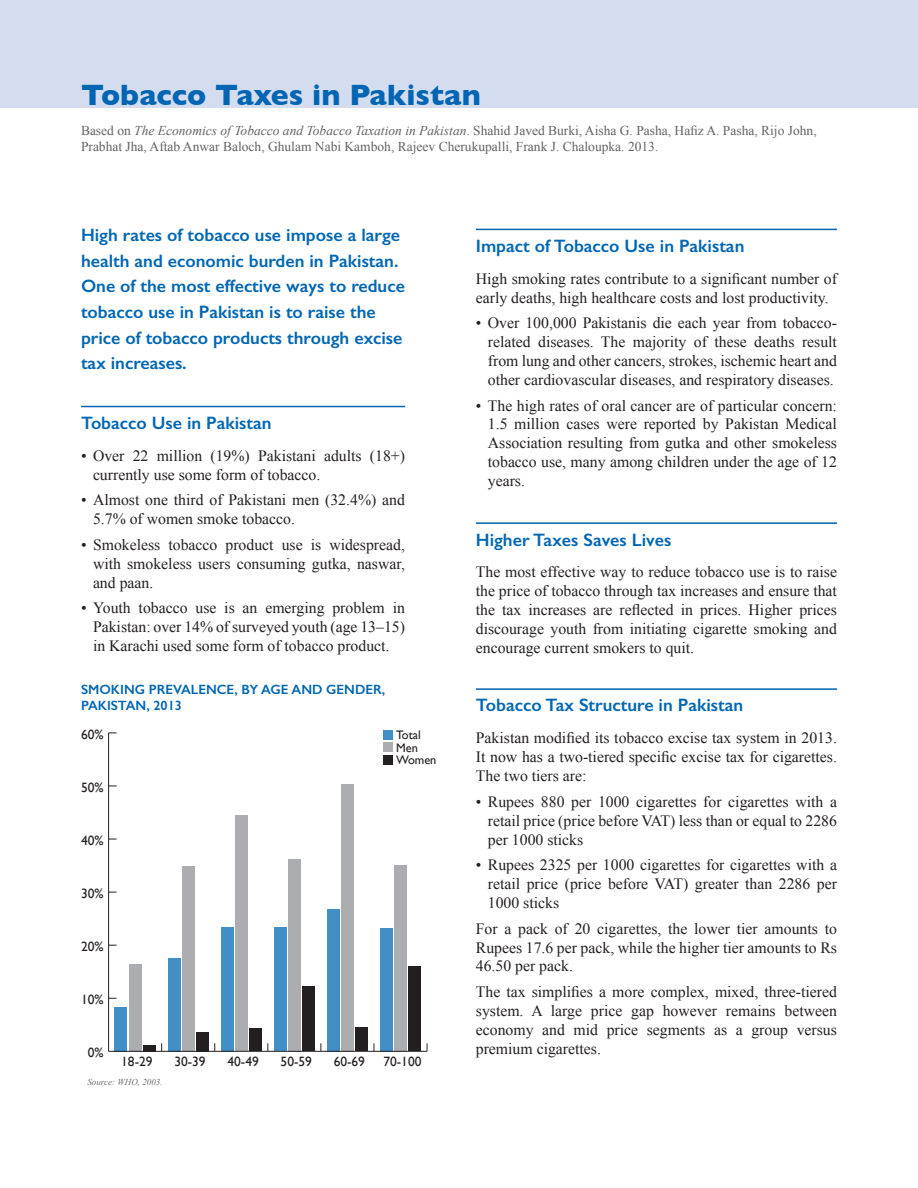
<style>
.page{position:relative;width:918px;height:1188px;background:#fff}
.page>*{position:absolute;margin:0;border:0;box-sizing:border-box;transform-origin:0 0}
.t1{font:700 30px "Gill Sans";color:#0066b3}
.t2{font:600 18px/25.7px "Gill Sans";color:#0066b3}
.t3{font:15.75px/18.9px "Times New Roman";color:#231f20;text-align:justify}
.t4{font:13.5px/16.2px "Times New Roman";color:#636366}
.t5{font:13.5px "Gill Sans";color:#231f20}
.t6{font:600 13.5px/16.2px "Gill Sans";color:#0066b3}
.t7{font:12.3px/24.9px "Gill Sans";color:#231f20}
.t8{font:italic 9px "Times New Roman";color:#6c6d70}
.s1{font-style:italic}
</style>
<div class="page">
<div style="left:0;top:0;width:918px;height:108px;background:#d4dcf0"></div>
<hr style="left:81px;top:406px;width:324px;height:1px;background:#0066b3">
<hr style="left:108px;top:733px;width:1px;height:318px;background:#231f20">
<div style="left:143px;top:1045px;width:13px;height:6px;background:#231f20"></div>
<div style="left:196px;top:1032px;width:13px;height:19px;background:#231f20"></div>
<div style="left:249px;top:1028px;width:13px;height:23px;background:#231f20"></div>
<div style="left:302px;top:987px;width:13px;height:64px;background:#231f20"></div>
<div style="left:355px;top:1027px;width:13px;height:24px;background:#231f20"></div>
<div style="left:408px;top:966px;width:13px;height:85px;background:#231f20"></div>
<div style="left:129px;top:964px;width:13px;height:87px;background:#acadb1"></div>
<div style="left:182px;top:866px;width:13px;height:185px;background:#acadb1"></div>
<div style="left:235px;top:816px;width:13px;height:235px;background:#acadb1"></div>
<div style="left:288px;top:859px;width:13px;height:192px;background:#acadb1"></div>
<div style="left:341px;top:784px;width:13px;height:267px;background:#acadb1"></div>
<div style="left:394px;top:865px;width:13px;height:186px;background:#acadb1"></div>
<div style="left:115px;top:1007px;width:12px;height:44px;background:#428ec7"></div>
<div style="left:168px;top:958px;width:12px;height:93px;background:#428ec7"></div>
<div style="left:221px;top:927px;width:12px;height:124px;background:#428ec7"></div>
<div style="left:274px;top:928px;width:13px;height:123px;background:#428ec7"></div>
<div style="left:327px;top:909px;width:13px;height:142px;background:#428ec7"></div>
<div style="left:380px;top:928px;width:13px;height:123px;background:#428ec7"></div>
<hr style="left:109px;top:1051px;width:318px;height:1px;background:#231f20">
<div style="left:383px;top:743px;width:9px;height:9px;background:#acadb1"></div>
<div style="left:383px;top:730px;width:9px;height:9px;background:#428ec7"></div>
<div style="left:383px;top:755px;width:9px;height:9px;background:#231f20"></div>
<hr style="left:476px;top:229px;width:361px;height:1px;background:#0066b3">
<hr style="left:476px;top:522px;width:361px;height:2px;background:#0066b3">
<hr style="left:476px;top:688px;width:361px;height:2px;background:#0066b3">
<h1 class="t1" style="left:81px;top:77px;width:401px">Tobacco Taxes in Pakistan</h1>
<p class="t4" style="left:81px;top:122px;width:737px">Based on <span class="s1">The Economics of Tobacco and Tobacco Taxation in Pakistan</span>. Shahid Javed Burki, Aisha G. Pasha, Hafiz A. Pasha, Rijo John,<br>Prabhat Jha, Aftab Anwar Baloch, Ghulam Nabi Kamboh, Rajeev Cherukupalli, Frank J. Chaloupka. 2013.</p>
<p class="t2" style="left:81px;top:222px;width:325px">High rates of tobacco use impose a large health and economic burden in Pakistan.<br>One of the most effective ways to reduce tobacco use in Pakistan is to raise the price of tobacco products through excise tax increases.</p>
<p class="t2" style="left:81px;top:410px;width:192px">Tobacco Use in Pakistan</p>
<p class="t3" style="left:93px;top:446px;width:314px;text-indent:-12px">• Over 22 million (19%) Pakistani adults (18+) currently use some form of tobacco.</p>
<p class="t3" style="left:93px;top:490px;width:314px;text-indent:-12px">• Almost one third of Pakistani men (32.4%) and<br>5.7% of women smoke tobacco.</p>
<p class="t3" style="left:93px;top:535px;width:314px;text-indent:-12px">• Smokeless tobacco product use is widespread, with smokeless users consuming gutka, naswar, and paan.</p>
<p class="t3" style="left:93px;top:598px;width:314px;text-indent:-12px">• Youth tobacco use is an emerging problem in Pakistan: over 14% of surveyed youth (age 13–15) in Karachi used some form of tobacco product.</p>
<p class="t6" style="left:81px;top:682px;width:306px">SMOKING PREVALENCE, BY AGE AND GENDER,<br>PAKISTAN, 2013</p>
<p class="t5" style="left:81px;top:726px;width:24px">60%</p>
<p class="t5" style="left:81px;top:779px;width:24px">50%</p>
<p class="t5" style="left:81px;top:832px;width:24px">40%</p>
<p class="t5" style="left:81px;top:885px;width:24px">30%</p>
<p class="t5" style="left:81px;top:938px;width:24px">20%</p>
<p class="t5" style="left:81px;top:991px;width:24px">10%</p>
<p class="t5" style="left:88px;top:1045px;width:17px">0%</p>
<p class="t7" style="left:396px;top:723px;width:42px">Total<br>Women</p>
<p class="t7" style="left:396px;top:735px;width:23px">Men</p>
<p class="t5" style="left:121px;top:1054px;width:33px">18-29</p>
<p class="t5" style="left:174px;top:1054px;width:33px">30-39</p>
<p class="t5" style="left:227px;top:1054px;width:33px">40-49</p>
<p class="t5" style="left:281px;top:1054px;width:33px">50-59</p>
<p class="t5" style="left:334px;top:1054px;width:33px">60-69</p>
<p class="t5" style="left:383px;top:1054px;width:40px">70-100</p>
<p class="t8" style="left:87px;top:1075px;width:77px">Source: WHO, 2003.</p>
<p class="t2" style="left:476px;top:233px;width:270px">Impact of Tobacco Use in Pakistan</p>
<p class="t3" style="left:476px;top:269px;width:363px">High smoking rates contribute to a significant number of early deaths, high healthcare costs and lost productivity.</p>
<p class="t3" style="left:488px;top:313px;width:351px;text-indent:-12px">• Over 100,000 Pakistanis die each year from tobacco&shy;related diseases. The majority of these deaths result from lung and other cancers, strokes, ischemic heart and other cardiovascular diseases, and respiratory diseases.</p>
<p class="t3" style="left:488px;top:396px;width:351px;text-indent:-12px">• The high rates of oral cancer are of particular concern:<br>1.5 million cases were reported by Pakistan Medical Association resulting from gutka and other smokeless tobacco use, many among children under the age of 12 years.</p>
<p class="t2" style="left:476px;top:526px;width:197px">Higher Taxes Saves Lives</p>
<p class="t3" style="left:476px;top:562px;width:363px">The most effective way to reduce tobacco use is to raise the price of tobacco through tax increases and ensure that the tax increases are reflected in prices. Higher prices discourage youth from initiating cigarette smoking and encourage current smokers to quit.</p>
<p class="t2" style="left:476px;top:692px;width:269px">Tobacco Tax Structure in Pakistan</p>
<p class="t3" style="left:476px;top:728px;width:363px">Pakistan modified its tobacco excise tax system in 2013.<br>It now has a two-tiered specific excise tax for cigarettes.<br>The two tiers are:</p>
<p class="t3" style="left:488px;top:792px;width:351px;text-indent:-12px">• Rupees 880 per 1000 cigarettes for cigarettes with a retail price (price before VAT) less than or equal to 2286 per 1000 sticks</p>
<p class="t3" style="left:488px;top:855px;width:351px;text-indent:-12px">• Rupees 2325 per 1000 cigarettes for cigarettes with a retail price (price before VAT) greater than 2286 per 1000 sticks</p>
<p class="t3" style="left:476px;top:919px;width:363px">For a pack of 20 cigarettes, the lower tier amounts to Rupees 17.6 per pack, while the higher tier amounts to Rs 46.50 per pack.</p>
<p class="t3" style="left:476px;top:982px;width:363px">The tax simplifies a more complex, mixed, three-tiered system. A large price gap however remains between economy and mid price segments as a group versus premium cigarettes.</p>
</div>
